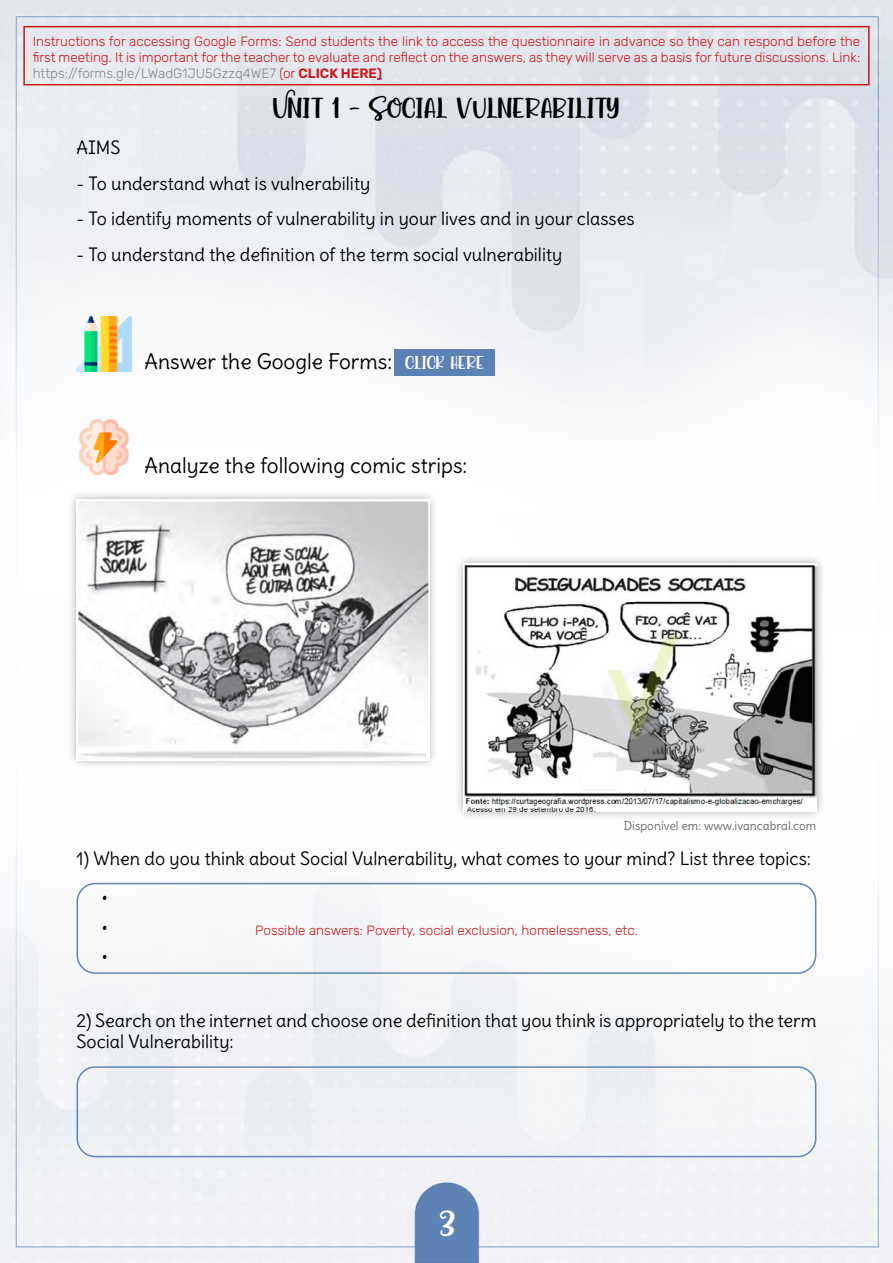
<style>
.page{position:relative;width:893px;height:1263px;background:#fff}
.page>*{position:absolute;margin:0;border:0;box-sizing:border-box;transform-origin:0 0}
.t1{font:37.5px "Agatha Caroline";color:#fff}
.t2{font:30px "Agatha Caroline";color:#000}
.t3{font:21px "Delius";color:#000}
.t4{font:18px/29.2px "Delius";color:#000;text-align:justify}
.t5{font:300 13.5px/16.2px "Rubik";color:#cd1719;text-align:justify}
.t6{font:12px "Delius";color:#666}
.s1{color:#878787}
.s2{font-weight:600}
.s3{font-family:"Agatha Caroline";font-size:19.5px;color:#fff}
</style>
<div class="page">
<img style="left:0;top:0;width:893px;height:1263px">
<div style="left:394px;top:349px;width:101px;height:27px;background:#5c81b4"></div>
<div style="left:67px;top:489px;width:371px;height:281px;background:#000;opacity:.35"></div>
<img style="left:77px;top:499px;width:352px;height:261px">
<div style="left:455px;top:554px;width:371px;height:267px;background:#000;opacity:.35"></div>
<img style="left:464px;top:563px;width:352px;height:249px">
<img style="left:77px;top:316px;width:54px;height:55px">
<img style="left:77px;top:419px;width:54px;height:55px">
<div style="left:77px;top:883px;width:739px;height:91px;border:2px solid #6383b0;border-radius:18px"></div>
<div style="left:77px;top:1066px;width:739px;height:91px;border:2px solid #6383b0;border-radius:18px"></div>
<div style="left:23px;top:26px;width:847px;height:59px;border:2px solid #cd1719"></div>
<p class="t5" style="left:33px;top:33px;width:829px">Instructions for accessing Google Forms: Send students the link to access the questionnaire in advance so they can respond before the first meeting. It is important for the teacher to evaluate and reflect on the answers, as they will serve as a basis for future discussions. Link: <span class="s1">https://forms.gle/LWadG1JU5Gzzq4WE7</span> (or <span class="s2">CLICK HERE)</span></p>
<h2 class="t2" style="left:273px;top:89px;width:349px">Unit 1 - Social vulnerability</h2>
<h3 class="t4" style="left:77px;top:133px;width:46px">AIMS</h3>
<h3 class="t4" style="left:77px;top:168px;width:295px">- To understand what is vulnerability</h3>
<h3 class="t4" style="left:77px;top:204px;width:560px">- To identify moments of vulnerability in your lives and in your classes</h3>
<h3 class="t4" style="left:77px;top:240px;width:487px">- To understand the definition of the term social vulnerability</h3>
<h3 class="t3" style="left:145px;top:349px;width:341px">Answer the Google Forms: <span class="s3">click here</span></h3>
<h3 class="t3" style="left:145px;top:453px;width:324px">Analyze the following comic strips:</h3>
<p class="t6" style="left:624px;top:818px;width:194px">Disponível em: www.ivancabral.com</p>
<h3 class="t4" style="left:77px;top:844px;width:736px">1) When do you think about Social Vulnerability, what comes to your mind? List three topics:</h3>
<h3 class="t4" style="left:102px;top:884px;width:7px">• • •</h3>
<p class="t5" style="left:255px;top:922px;width:384px">Possible answers: Poverty, social exclusion, homelessness, etc.</p>
<h3 class="t4" style="left:77px;top:1010px;width:741px;line-height:20.7px">2) Search on the internet and choose one definition that you think is appropriately to the term<br>Social Vulnerability:</h3>
<h1 class="t1" style="left:439px;top:1199px;width:17px">3</h1>
</div>
